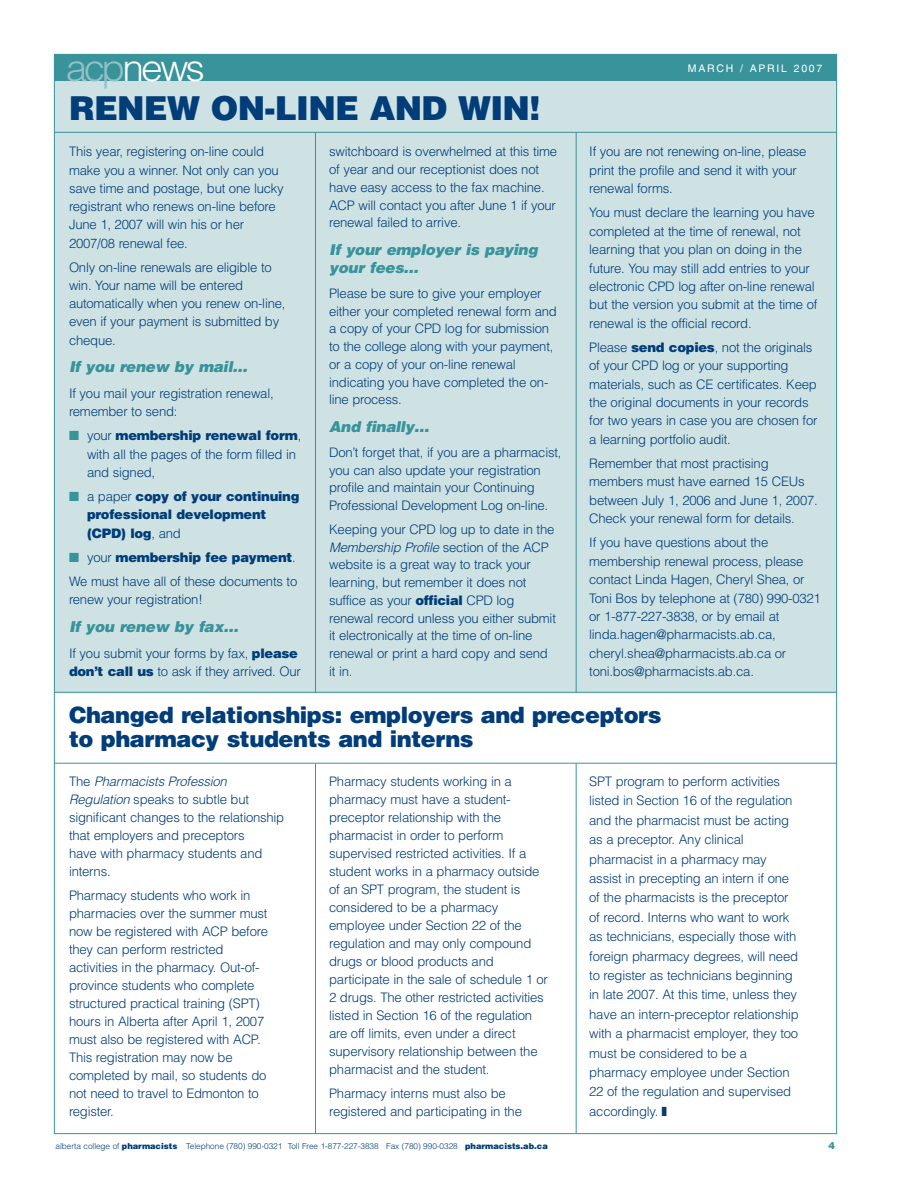
<style>
.page{position:relative;width:918px;height:1188px;background:#fff}
.page>*{position:absolute;margin:0;border:0;box-sizing:border-box;transform-origin:0 0}
.t1{font:300 37.05px "Helvetica";letter-spacing:-.075em;color:#fff;scale:1.05 1}
.t2{font:900 33px "Helvetica";letter-spacing:-.02em;color:#003d79}
.t3{font:900 22.5px/24px "Helvetica";letter-spacing:-.02em;color:#003d79}
.t4{font:italic 900 15px/18.1px "Helvetica";letter-spacing:-.015em;color:#38939b}
.t5{font:300 13.2px/18.3px "Helvetica";letter-spacing:-.015em;color:#003d79}
.t6{font:900 13.2px/18.3px "Helvetica";letter-spacing:-.02em;color:#003d79}
.t7{font:10.5px "Helvetica";letter-spacing:.165em;color:#fff}
.t8{font:900 9.75px "Helvetica";color:#38939b}
.t9{font:300 8.25px "Helvetica";letter-spacing:-.005em;color:#003d79}
.s1{color:#95c1c6}
.s2{color:#38939b}
.s3{font-weight:900}
.s4{font-weight:300}
.s5{font-style:italic}
</style>
<div class="page">
<div style="left:54px;top:80px;width:783px;height:612px;background:#cee2e3"></div>
<div style="left:54px;top:54px;width:783px;height:27px;background:#38939b"></div>
<hr style="left:576px;top:133px;width:1px;height:559px;background:#38939b">
<hr style="left:315px;top:132px;width:1px;height:560px;background:#38939b">
<hr style="left:315px;top:764px;width:1px;height:370px;background:#38939b">
<hr style="left:54px;top:692px;width:783px;height:1px;background:#38939b">
<hr style="left:54px;top:763px;width:783px;height:1px;background:#38939b">
<hr style="left:54px;top:132px;width:783px;height:1px;background:#38939b">
<hr style="left:576px;top:763px;width:1px;height:371px;background:#38939b">
<h1 class="t1" style="left:66px;top:55px;width:134px"><span class="s1">acp</span>news</h1>
<p class="t7" style="left:688px;top:64px;width:136px">MARCH / APRIL 2007</p>
<h2 class="t2" style="left:69px;top:96px;width:473px">RENEW ON-LINE AND WIN!</h2>
<p class="t5" style="left:69px;top:144px;width:216px">This year, registering on-line could make you a winner. Not only can you save time and postage, but one lucky registrant who renews on-line before<br>June 1, 2007 will win his or her<br>2007/08 renewal fee.</p>
<p class="t5" style="left:69px;top:259px;width:218px">Only on-line renewals are eligible to win. Your name will be entered automatically when you renew on-line, even if your payment is submitted by cheque.</p>
<p class="t4" style="left:69px;top:359px;width:182px">If you renew by mail…</p>
<p class="t5" style="left:69px;top:385px;width:206px">If you mail your registration renewal, remember to send:</p>
<p class="t5" style="left:87px;top:428px;width:216px;text-indent:-18px"><span class="s2">■</span> your <span class="s3">membership renewal form</span>, with all the pages of the form filled in and signed,</p>
<p class="t6" style="left:87px;top:488px;width:214px;text-indent:-18px"><span class="s2">■</span> <span class="s4">a paper</span> copy of your continuing professional development (CPD) log<span class="s4">, and</span></p>
<p class="t5" style="left:69px;top:546px;width:230px;line-height:24.3px"><span class="s2">■</span> your <span class="s3">membership fee payment</span>.<br>We must have all of these documents to</p>
<p class="t5" style="left:69px;top:592px;width:135px">renew your registration!</p>
<p class="t4" style="left:69px;top:619px;width:173px">If you renew by fax…</p>
<p class="t5" style="left:69px;top:645px;width:233px">If you submit your forms by fax, <span class="s3">please don’t call us</span> to ask if they arrived. Our</p>
<p class="t5" style="left:329px;top:144px;width:230px;line-height:17.7px">switchboard is overwhelmed at this time of year and our receptionist does not have easy access to the fax machine.<br>ACP will contact you after June 1 if your renewal failed to arrive.</p>
<p class="t4" style="left:329px;top:241px;width:213px">If your employer is paying your fees…</p>
<p class="t5" style="left:329px;top:286px;width:229px;line-height:17.7px">Please be sure to give your employer either your completed renewal form and a copy of your CPD log for submission to the college along with your payment, or a copy of your on-line renewal indicating you have completed the on&shy;line process.</p>
<p class="t4" style="left:329px;top:418px;width:104px">And finally…</p>
<p class="t5" style="left:329px;top:445px;width:234px;line-height:17.7px">Don’t forget that, if you are a pharmacist, you can also update your registration profile and maintain your Continuing Professional Development Log on-line.</p>
<p class="t5" style="left:329px;top:522px;width:228px;line-height:17.7px">Keeping your CPD log up to date in the<br><span class="s5">Membership Profile</span> s e c t i o n o f t h e A C P website is a great way to track your learning, but remember it does not suffice as your <span class="s3">official</span> CPD log renewal record unless you either submit it electronically at the time of on-line renewal or print a hard copy and send it in.</p>
<p class="t5" style="left:589px;top:144px;width:219px">If you are not renewing on-line, please print the profile and send it with your renewal forms.</p>
<p class="t5" style="left:589px;top:205px;width:230px">You must declare the learning you have completed at the time of renewal, not learning that you plan on doing in the future. You may still add entries to your electronic CPD log after on-line renewal but the version you submit at the time of renewal is the official record.</p>
<p class="t5" style="left:589px;top:339px;width:230px">Please <span class="s3">send copies</span>, not the originals of your CPD log or your supporting materials, such as CE certificates. Keep the original documents in your records for two years in case you are chosen for a learning portfolio audit.</p>
<p class="t5" style="left:589px;top:455px;width:230px">Remember that most practising members must have earned 15 CEUs between July 1, 2006 and June 1, 2007.<br>Check your renewal form for details.</p>
<p class="t5" style="left:589px;top:535px;width:233px">If you have questions about the membership renewal process, please contact Linda Hagen, Cheryl Shea, or Toni Bos by telephone at (780) 990-0321 or 1-877-227-3838, or by email at linda.hagen@pharmacists.ab.ca, cheryl.shea@pharmacists.ab.ca or toni.bos@pharmacists.ab.ca.</p>
<h3 class="t3" style="left:69px;top:705px;width:594px">Changed relationships: employers and preceptors to pharmacy students and interns</h3>
<p class="t5" style="left:69px;top:774px;width:217px">T h e <span class="s5">Pharmacists Profession<br>Regulation</span>speaks to subtle but significant changes to the relationship that employers and preceptors<br>have with pharmacy students and interns.</p>
<p class="t5" style="left:69px;top:888px;width:201px">Pharmacy students who work in pharmacies over the summer must now be registered with ACP before they can perform restricted activities in the pharmacy. Out-of&shy;province students who complete structured practical training (SPT) hours in Alberta after April 1, 2007 must also be registered with ACP.<br>This registration may now be completed by mail, so students do not need to travel to Edmonton to register.</p>
<p class="t5" style="left:329px;top:774px;width:220px">Pharmacy students working in a pharmacy must have a student&shy;preceptor relationship with the pharmacist in order to perform supervised restricted activities. If a student works in a pharmacy outside of an SPT program, the student is considered to be a pharmacy employee under Section 22 of the regulation and may only compound drugs or blood products and participate in the sale of schedule 1 or 2 drugs. The other restricted activities listed in Section 16 of the regulation are off limits, even under a direct supervisory relationship between the pharmacist and the student.</p>
<p class="t5" style="left:329px;top:1086px;width:194px">Pharmacy interns must also be registered and participating in the</p>
<p class="t5" style="left:589px;top:773px;width:211px;line-height:19.4px">SPT program to perform activities listed in Section 16 of the regulation and the pharmacist must be acting as a preceptor. Any clinical pharmacist in a pharmacy may assist in precepting an intern if one of the pharmacists is the preceptor of record. Interns who want to work as technicians, especially those with foreign pharmacy degrees, will need to register as technicians beginning in late 2007. At this time, unless they have an intern-preceptor relationship with a pharmacist employer, they too must be considered to be a pharmacy employee under Section 22 of the regulation and supervised accordingly. ■</p>
<p class="t9" style="left:56px;top:1143px;width:494px">alberta college of <span class="s3">pharmacists</span> Telephone (780) 990-0321 Toll Free 1-877-227-3838 Fax (780) 990-0328 <span class="s3">pharmacists.ab.ca</span></p>
<p class="t8" style="left:829px;top:1142px;width:8px">4</p>
</div>
